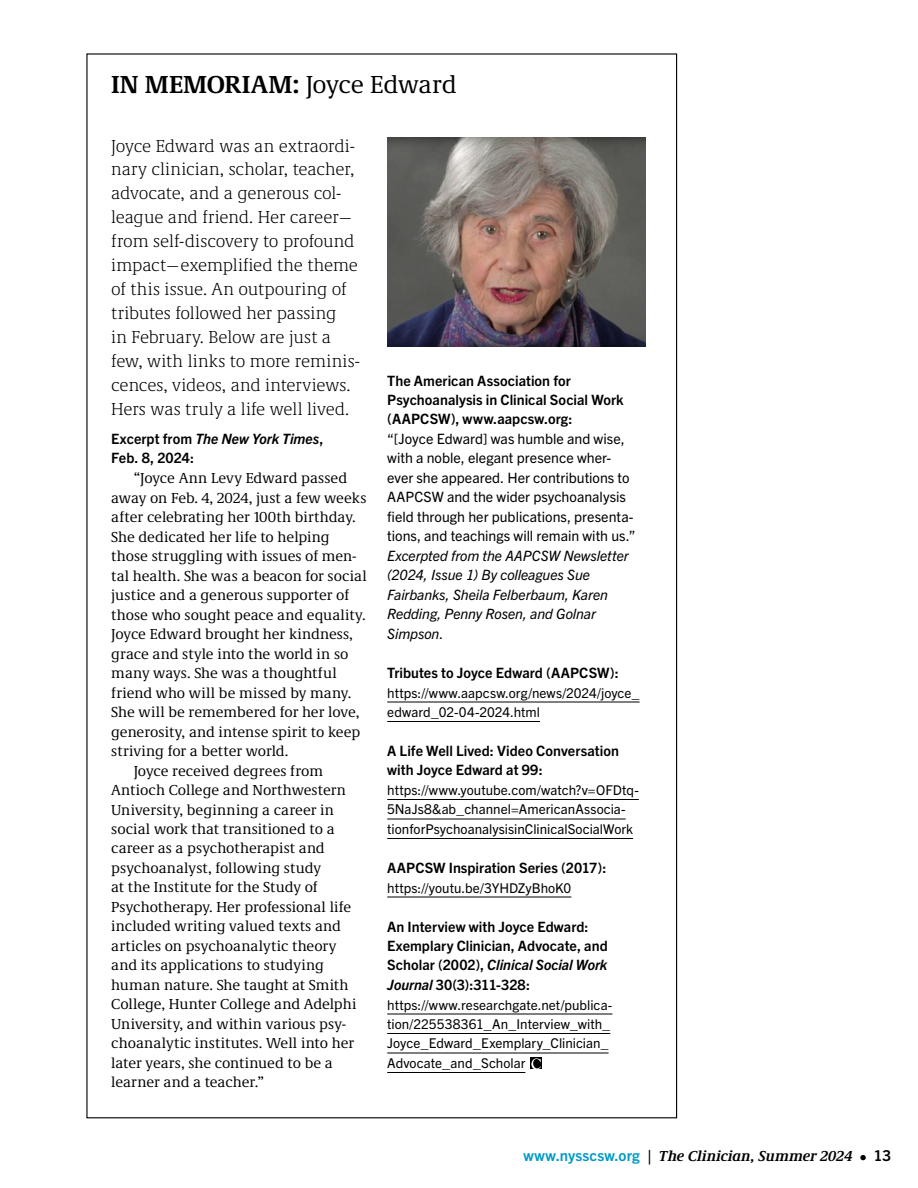
<style>
.page{position:relative;width:918px;height:1188px;background:#fff}
.page>*{position:absolute;margin:0;border:0;box-sizing:border-box;transform-origin:0 0}
.t1{font:700 25.5px "Demos Next Pro";color:#000}
.t2{font:300 18px/24px "Demos Next Pro";letter-spacing:-.005em;color:#000}
.t3{font:15px "Demos Next Pro";letter-spacing:-.005em;color:#000}
.t4{font:italic 700 15px "Demos Next Pro";color:#000}
.t5{font:700 14.25px/19.5px "Trade Gothic Next LT Pro";letter-spacing:.005em;color:#000}
.t6{font:14.25px/19.5px "Trade Gothic Next LT Pro";color:#000}
.t7{font:italic 14.25px/19.5px "Trade Gothic Next LT Pro";letter-spacing:-.005em;color:#000}
.t8{font:13.5px/19.5px "Trade Gothic Next LT Pro";color:#000}
.s1{font-weight:400}
.s2{font-style:italic}
.s3{font-style:normal}
.s4{font-family:"Trade Gothic Next LT Pro";font-style:normal;color:#009ac7}
.s5{font-family:"Trade Gothic Next LT Pro";font-style:normal}
</style>
<div class="page">
<hr style="left:387px;top:702px;width:253px;height:1px;background:#000">
<hr style="left:387px;top:721px;width:153px;height:1px;background:#000">
<hr style="left:387px;top:799px;width:252px;height:1px;background:#000">
<hr style="left:387px;top:819px;width:239px;height:1px;background:#000">
<hr style="left:387px;top:838px;width:246px;height:1px;background:#000">
<hr style="left:387px;top:897px;width:184px;height:1px;background:#000">
<hr style="left:387px;top:1014px;width:225px;height:1px;background:#000">
<hr style="left:387px;top:1033px;width:223px;height:1px;background:#000">
<hr style="left:387px;top:1053px;width:222px;height:1px;background:#000">
<hr style="left:387px;top:1072px;width:138px;height:1px;background:#000">
<div style="left:530px;top:1057px;width:12px;height:12px;background:#000"></div>
<svg style="left:531px;top:1058px;width:10px;height:11px"></svg>
<img style="left:387px;top:138px;width:258px;height:209px">
<h1 class="t1" style="left:111px;top:66px;width:347px">IN MEMORIAM: <span class="s1">Joyce Edward</span></h1>
<p class="t2" style="left:111px;top:133px;width:250px">Joyce Edward was an extraordi&shy;nary clinician, scholar, teacher, advocate, and a generous col&shy;league and friend. Her career— from self-discovery to profound impact—exemplified the theme of this issue. An outpouring of tributes followed her passing<br>in February. Below are just a few, with links to more reminis&shy;cences, videos, and interviews.<br>Hers was truly a life well lived.</p>
<p class="t5" style="left:111px;top:428px;width:214px">Excerpt from <span class="s2">The New York Times</span>,<br>Feb. 8, 2024:</p>
<p class="t3" style="left:134px;top:468px;width:215px">“Joyce Ann Levy Edward passed</p>
<p class="t3" style="left:111px;top:487px;width:257px">away on Feb. 4, 2024, just a few weeks</p>
<p class="t3" style="left:111px;top:507px;width:246px">after celebrating her 100th birthday.</p>
<p class="t3" style="left:111px;top:526px;width:220px">She dedicated her life to helping</p>
<p class="t3" style="left:111px;top:546px;width:247px">those struggling with issues of men-</p>
<p class="t3" style="left:111px;top:565px;width:257px">tal health. She was a beacon for social</p>
<p class="t3" style="left:111px;top:585px;width:239px">justice and a generous supporter of</p>
<p class="t3" style="left:111px;top:604px;width:256px">those who sought peace and equality.</p>
<p class="t3" style="left:111px;top:624px;width:243px">Joyce Edward brought her kindness,</p>
<p class="t3" style="left:111px;top:643px;width:239px">grace and style into the world in so</p>
<p class="t3" style="left:111px;top:663px;width:227px">many ways. She was a thoughtful</p>
<p class="t3" style="left:111px;top:682px;width:242px">friend who will be missed by many.</p>
<p class="t3" style="left:111px;top:702px;width:250px">She will be remembered for her love,</p>
<p class="t3" style="left:111px;top:721px;width:251px">generosity, and intense spirit to keep</p>
<p class="t3" style="left:111px;top:741px;width:179px">striving for a better world.</p>
<p class="t3" style="left:134px;top:760px;width:191px">Joyce received degrees from</p>
<p class="t3" style="left:111px;top:780px;width:236px">Antioch College and Northwestern</p>
<p class="t3" style="left:111px;top:799px;width:224px">University, beginning a career in</p>
<p class="t3" style="left:111px;top:819px;width:225px">social work that transitioned to a</p>
<p class="t3" style="left:111px;top:838px;width:215px">career as a psychotherapist and</p>
<p class="t3" style="left:111px;top:858px;width:211px">psychoanalyst, following study</p>
<p class="t3" style="left:111px;top:877px;width:208px">at the Institute for the Study of</p>
<p class="t3" style="left:111px;top:897px;width:242px">Psychotherapy. Her professional life</p>
<p class="t3" style="left:111px;top:916px;width:231px">included writing valued texts and</p>
<p class="t3" style="left:111px;top:936px;width:227px">articles on psychoanalytic theory</p>
<p class="t3" style="left:111px;top:955px;width:214px">and its applications to studying</p>
<p class="t3" style="left:111px;top:975px;width:239px">human nature. She taught at Smith</p>
<p class="t3" style="left:111px;top:994px;width:247px">College, Hunter College and Adelphi</p>
<p class="t3" style="left:111px;top:1014px;width:237px">University, and within various psy-</p>
<p class="t3" style="left:111px;top:1033px;width:244px">choanalytic institutes. Well into her</p>
<p class="t3" style="left:111px;top:1053px;width:223px">later years, she continued to be a</p>
<p class="t3" style="left:111px;top:1072px;width:154px">learner and a teacher.”</p>
<p class="t5" style="left:387px;top:370px;width:238px">The American Association for<br>Psychoanalysis in Clinical Social Work (AAPCSW), www.aapcsw.org:</p>
<p class="t6" style="left:387px;top:428px;width:250px">“[Joyce Edward] was humble and wise, with a noble, elegant presence wher&shy;ever she appeared. Her contributions to AAPCSW and the wider psychoanalysis field through her publications, presenta&shy;tions, and teachings will remain with us.”</p>
<p class="t7" style="left:387px;top:545px;width:243px">Excerpted from the AAPCSW Newsletter (2024, Issue 1) By colleagues Sue<br>Fairbanks, Sheila Felberbaum, Karen<br>Redding, Penny Rosen, and Golnar<br>Simpson<span class="s3">.</span></p>
<p class="t5" style="left:387px;top:662px;width:233px">Tributes to Joyce Edward (AAPCSW):</p>
<p class="t8" style="left:387px;top:682px;width:254px">https://www.aapcsw.org/news/2024/joyce_ edward_02-04-2024.html</p>
<p class="t5" style="left:387px;top:740px;width:233px">A Life Well Lived: Video Conversation with Joyce Edward at 99:</p>
<p class="t8" style="left:387px;top:779px;width:253px">https://www.youtube.com/watch?v=OFDtq-<br>5NaJs8&amp;ab_channel=AmericanAssocia&shy;tionforPsychoanalysisinClinicalSocialWork</p>
<p class="t5" style="left:387px;top:857px;width:221px">AAPCSW Inspiration Series (2017):</p>
<p class="t8" style="left:387px;top:877px;width:186px">https://youtu.be/3YHDZyBhoK0</p>
<p class="t5" style="left:387px;top:916px;width:222px">An Interview with Joyce Edward:<br>Exemplary Clinician, Advocate, and<br>Scholar (2002), <span class="s2">Clinical Social Work<br>Journal</span> 30(3):311-328:</p>
<p class="t8" style="left:387px;top:994px;width:227px">https://www.researchgate.net/publica&shy;tion/225538361_An_Interview_with_ Joyce_Edward_Exemplary_Clinician_ Advocate_and_Scholar</p>
<p class="t4" style="left:523px;top:1146px;width:369px"><span class="s4">www.nysscsw.org</span> | The Clinician, Summer 2024 <span class="s5">• 13</span></p>
</div>
